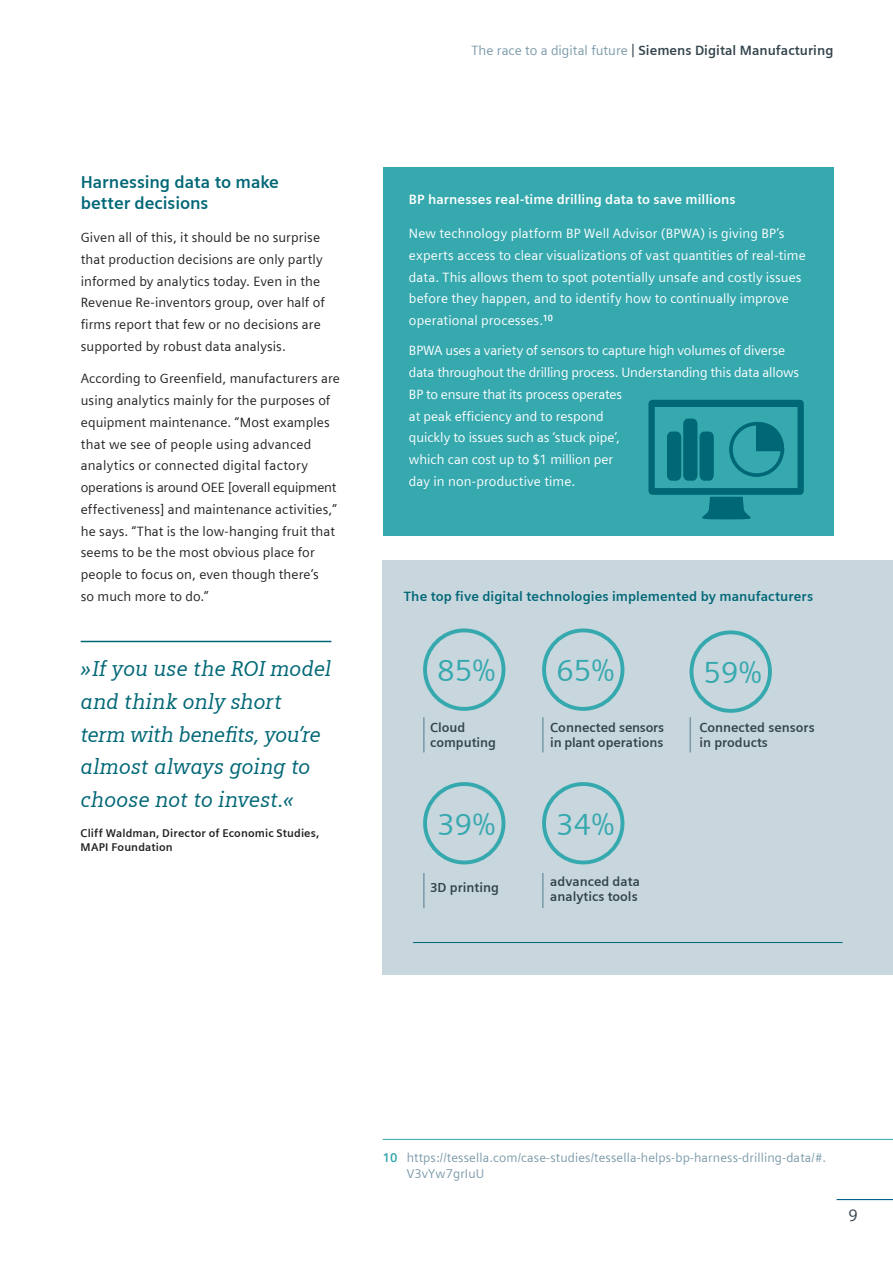
<style>
.page{position:relative;width:893px;height:1263px;background:#fff}
.page>*{position:absolute;margin:0;border:0;box-sizing:border-box;transform-origin:0 0}
.t1{font:30.6px "Siemens Sans";color:#36a9af}
.Bodyquote-rightand{font:italic 21.75px/32.7px "Siemens Slab";color:#006776}
.t2{font:700 17.25px/21.8px "Siemens Sans";letter-spacing:-.005em;color:#006776}
.t3{font:16.5px "Siemens Slab";color:#33444d}
.Body{font:13.5px/21.8px "Siemens Sans";letter-spacing:.005em;color:#231f20}
.Body-2{font:13.5px/21.8px "Siemens Sans";color:#fff}
.Graph-Heading{font:700 13.5px "Siemens Sans";letter-spacing:.01em;color:#006776}
.t4{font:700 13.5px "Siemens Sans";color:#33444d}
.Graph-Heading-2{font:700 13.5px "Siemens Sans";letter-spacing:.005em;color:#fff}
.t5{font:700 13.05px/15.8px "Siemens Sans";color:#33444d}
.References{font:12.75px/16.5px "Siemens Sans";letter-spacing:.01em;color:#7b99a9}
.Bodyquote-speaker{font:700 11.25px/13.5px "Siemens Sans";letter-spacing:.01em;color:#231f20}
.s1{font-weight:400;color:#7b99a9}
.s2{font-weight:400;font-size:14.85px}
.s3{font-weight:700;color:#36a9af}
</style>
<div class="page">
<div style="left:383px;top:167px;width:450px;height:369px;background:#36a9af"></div>
<div style="left:383px;top:560px;width:510px;height:415px;background:#c8d6de"></div>
<hr style="left:837px;top:1199px;width:56px;height:1px;background:#006288">
<hr style="left:383px;top:1139px;width:510px;height:1px;background:#36a9af">
<hr style="left:81px;top:641px;width:250px;height:1px;background:#006776">
<svg style="left:648px;top:400px;width:156px;height:119px"></svg>
<div style="left:423px;top:628px;width:82px;height:83px;border:4px solid #36a9af;border-radius:50%"></div>
<div style="left:542px;top:628px;width:82px;height:83px;border:4px solid #36a9af;border-radius:50%"></div>
<div style="left:689px;top:630px;width:83px;height:83px;border:4px solid #36a9af;border-radius:50%"></div>
<div style="left:423px;top:782px;width:82px;height:82px;border:4px solid #36a9af;border-radius:50%"></div>
<hr style="left:413px;top:942px;width:429px;height:1px;background:#006776">
<div style="left:542px;top:782px;width:82px;height:82px;border:4px solid #36a9af;border-radius:50%"></div>
<hr style="left:423px;top:717px;width:2px;height:35px;background:#7b99a9">
<hr style="left:542px;top:717px;width:2px;height:35px;background:#7b99a9">
<hr style="left:689px;top:717px;width:2px;height:35px;background:#7b99a9">
<hr style="left:542px;top:873px;width:2px;height:35px;background:#7b99a9">
<hr style="left:423px;top:873px;width:2px;height:35px;background:#7b99a9">
<h3 class="t2" style="left:81px;top:171px;width:200px">Harnessing data to make better decisions</h3>
<p class="Body" style="left:81px;top:227px;width:246px">Given all of this, it should be no surprise that production decisions are only partly informed by analytics today. Even in the Revenue Re-inventors group, over half of firms report that few or no decisions are supported by robust data analysis.</p>
<p class="Body" style="left:81px;top:368px;width:261px">According to Greenfield, manufacturers are using analytics mainly for the purposes of equipment maintenance. “Most examples that we see of people using advanced analytics or connected digital factory operations is around OEE [overall equipment effectiveness] and maintenance activities,” he says. “That is the low-hanging fruit that seems to be the most obvious place for people to focus on, even though there’s<br>so much more to do.”</p>
<p class="Bodyquote-rightand" style="left:81px;top:652px;width:252px">»If you use the ROI model and think only short term with benefits, you’re almost always going to choose not to invest.«</p>
<p class="Bodyquote-speaker" style="left:81px;top:827px;width:240px">Cliff Waldman, Director of Economic Studies,<br>MAPI Foundation</p>
<p class="t4" style="left:472px;top:43px;width:363px"><span class="s1">The race to a digital future</span> <span class="s2">|</span> Siemens Digital Manufacturing</p>
<p class="Graph-Heading-2" style="left:409px;top:192px;width:328px">BP harnesses real-time drilling data to save millions</p>
<p class="Body-2" style="left:409px;top:223px;width:398px">New technology platform BP Well Advisor (BPWA) is giving BP’s experts access to clear visualizations of vast quantities of real-time data. This allows them to spot potentially unsafe and costly issues before they happen, and to identify how to continually improve operational processes.<sup>10</sup></p>
<p class="Body-2" style="left:409px;top:340px;width:392px">BPWA uses a variety of sensors to capture high volumes of diverse data throughout the drilling process. Understanding this data allows BP to ensure that its process operates<br>at peak efficiency and to respond<br>quickly to issues such as ‘stuck pipe’,<br>which can cost up to $1 million per<br>day in non-productive time.</p>
<p class="Graph-Heading" style="left:404px;top:589px;width:411px">The top five digital technologies implemented by manufacturers</p>
<p class="t1" style="left:437px;top:653px;width:60px">85%</p>
<p class="t1" style="left:556px;top:653px;width:60px">65%</p>
<p class="t1" style="left:704px;top:655px;width:60px">59%</p>
<p class="t5" style="left:430px;top:719px;width:68px">Cloud computing</p>
<p class="t5" style="left:550px;top:719px;width:115px">Connected sensors in plant operations</p>
<p class="t5" style="left:699px;top:719px;width:117px">Connected sensors in products</p>
<p class="t1" style="left:437px;top:807px;width:60px">39%</p>
<p class="t1" style="left:556px;top:807px;width:60px">34%</p>
<p class="t5" style="left:430px;top:880px;width:70px">3D printing</p>
<p class="t5" style="left:550px;top:873px;width:91px">advanced data analytics tools</p>
<p class="References" style="left:407px;top:1149px;width:421px;text-indent:-24px"><span class="s3">10</span> https://tessella.com/case-studies/tessella-helps-bp-harness-drilling-data/#.<br>V3vYw7grIuU</p>
<p class="t3" style="left:848px;top:1206px;width:11px">9</p>
</div>
